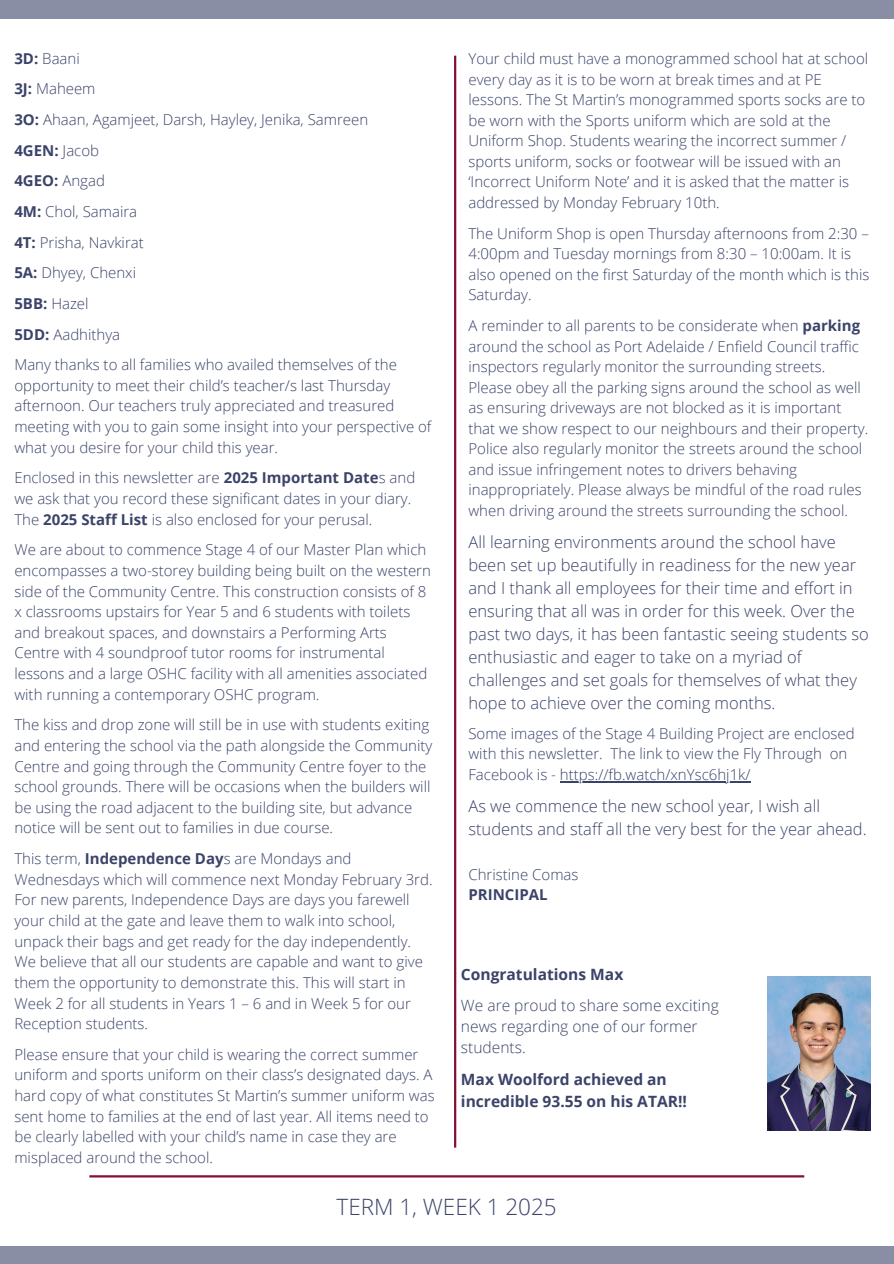
<style>
.page{position:relative;width:894px;height:1264px;background:#fff}
.page>*{position:absolute;margin:0;border:0;box-sizing:border-box;transform-origin:0 0}
.t1{font:300 22.5px "Open Sans";color:#3b4369}
.t2{font:300 16.5px/23px "Open Sans";color:#3b4369}
.t3{font:700 15.6px/21.3px "Open Sans";color:#3b4369}
.t4{font:300 15.6px/21.3px "Open Sans";color:#3b4369}
.t5{font:300 15px/20.5px "Open Sans";color:#3b4369}
.t6{font:700 15px "Open Sans";color:#3b4369}
.s1{font-weight:700}
.s2{font-weight:300}
</style>
<div class="page">
<hr style="left:454px;top:56px;width:2px;height:1091px;background:#821136">
<hr style="left:89px;top:1175px;width:715px;height:2px;background:#821136">
<div style="left:0;top:0;width:893px;height:18px;background:#898ea5"></div>
<div style="left:0;top:1246px;width:893px;height:17px;background:#898ea5"></div>
<hr style="left:559px;top:781px;width:191px;height:1px;background:#3b4369">
<img style="left:767px;top:976px;width:103px;height:154px">
<p class="t5" style="left:14px;top:48px;width:67px"><span class="s1">3D:</span> Baani</p>
<p class="t5" style="left:14px;top:78px;width:83px"><span class="s1">3J:</span> Maheem</p>
<p class="t5" style="left:14px;top:109px;width:355px"><span class="s1">3O:</span> Ahaan, Agamjeet, Darsh, Hayley, Jenika, Samreen</p>
<p class="t6" style="left:14px;top:140px;width:86px">4GEN: <span class="s2">Jacob</span></p>
<p class="t6" style="left:14px;top:170px;width:92px">4GEO: <span class="s2">Angad</span></p>
<p class="t5" style="left:14px;top:201px;width:124px"><span class="s1">4M:</span> Chol, Samaira</p>
<p class="t5" style="left:14px;top:231px;width:131px"><span class="s1">4T:</span> Prisha, Navkirat</p>
<p class="t5" style="left:14px;top:262px;width:123px"><span class="s1">5A:</span> Dhyey, Chenxi</p>
<p class="t5" style="left:14px;top:293px;width:76px"><span class="s1">5BB:</span> Hazel</p>
<p class="t5" style="left:14px;top:323px;width:107px"><span class="s1">5DD:</span> Aadhithya</p>
<p class="t5" style="left:14px;top:354px;width:418px">Many thanks to all families who availed themselves of the opportunity to meet their child’s teacher/s last Thursday afternoon. Our teachers truly appreciated and treasured meeting with you to gain some insight into your perspective of what you desire for your child this year.</p>
<p class="t5" style="left:14px;top:467px;width:402px">Enclosed in this newsletter are <span class="s1">2025 Important Date</span>s and we ask that you record these significant dates in your diary.<br>The <span class="s1">2025 Staff List</span> is also enclosed for your perusal.</p>
<p class="t5" style="left:14px;top:539px;width:418px">We are about to commence Stage 4 of our Master Plan which encompasses a two-storey building being built on the western side of the Community Centre. This construction consists of 8 x classrooms upstairs for Year 5 and 6 students with toilets and breakout spaces, and downstairs a Performing Arts Centre with 4 soundproof tutor rooms for instrumental lessons and a large OSHC facility with all amenities associated with running a contemporary OSHC program.</p>
<p class="t5" style="left:14px;top:714px;width:419px">The kiss and drop zone will still be in use with students exiting and entering the school via the path alongside the Community Centre and going through the Community Centre foyer to the school grounds. There will be occasions when the builders will be using the road adjacent to the building site, but advance notice will be sent out to families in due course.</p>
<p class="t5" style="left:14px;top:848px;width:419px">This term, <span class="s1">Independence Day</span>s are Mondays and Wednesdays which will commence next Monday February 3rd.<br>For new parents, Independence Days are days you farewell your child at the gate and leave them to walk into school, unpack their bags and get ready for the day independently.<br>We believe that all our students are capable and want to give them the opportunity to demonstrate this. This will start in Week 2 for all students in Years 1 – 6 and in Week 5 for our Reception students.</p>
<p class="t5" style="left:14px;top:1043px;width:421px">Please ensure that your child is wearing the correct summer uniform and sports uniform on their class’s designated days. A hard copy of what constitutes St Martin’s summer uniform was sent home to families at the end of last year. All items need to be clearly labelled with your child’s name in case they are misplaced around the school.</p>
<p class="t5" style="left:468px;top:48px;width:401px">Your child must have a monogrammed school hat at school every day as it is to be worn at break times and at PE lessons. The St Martin’s monogrammed sports socks are to be worn with the Sports uniform which are sold at the Uniform Shop. Students wearing the incorrect summer / sports uniform, socks or footwear will be issued with an ‘Incorrect Uniform Note’ and it is asked that the matter is addressed by Monday February 10th.</p>
<p class="t5" style="left:468px;top:223px;width:402px">The Uniform Shop is open Thursday afternoons from 2:30 – 4:00pm and Tuesday mornings from 8:30 – 10:00am. It is also opened on the first Saturday of the month which is this Saturday.</p>
<p class="t5" style="left:468px;top:315px;width:401px">A reminder to all parents to be considerate when <span class="s1">parking </span>around the school as Port Adelaide / Enfield Council traffic inspectors regularly monitor the surrounding streets.<br>Please obey all the parking signs around the school as well as ensuring driveways are not blocked as it is important that we show respect to our neighbours and their property.<br>Police also regularly monitor the streets around the school and issue infringement notes to drivers behaving inappropriately. Please always be mindful of the road rules when driving around the streets surrounding the school.</p>
<p class="t2" style="left:468px;top:530px;width:402px">All learning environments around the school have been set up beautifully in readiness for the new year and I thank all employees for their time and effort in ensuring that all was in order for this week. Over the past two days, it has been fantastic seeing students so enthusiastic and eager to take on a myriad of challenges and set goals for themselves of what they hope to achieve over the coming months.</p>
<p class="t5" style="left:468px;top:723px;width:387px">Some images of the Stage 4 Building Project are enclosed with this newsletter. The link to view the Fly Through on<br>Facebook is - https://fb.watch/xnYsc6hj1k/</p>
<p class="t2" style="left:468px;top:794px;width:399px">As we commence the new school year, I wish all students and staff all the very best for the year ahead.</p>
<p class="t5" style="left:468px;top:863px;width:111px">Christine Comas<br><span class="s1">PRINCIPAL</span></p>
<p class="t3" style="left:461px;top:962px;width:164px">Congratulations Max</p>
<p class="t4" style="left:461px;top:994px;width:259px">We are proud to share some exciting news regarding one of our former students.</p>
<h2 class="t3" style="left:461px;top:1068px;width:227px">Max Woolford achieved an incredible 93.55 on his ATAR!!</h2>
<p class="t1" style="left:336px;top:1190px;width:221px">TERM 1, WEEK 1 2025</p>
</div>
